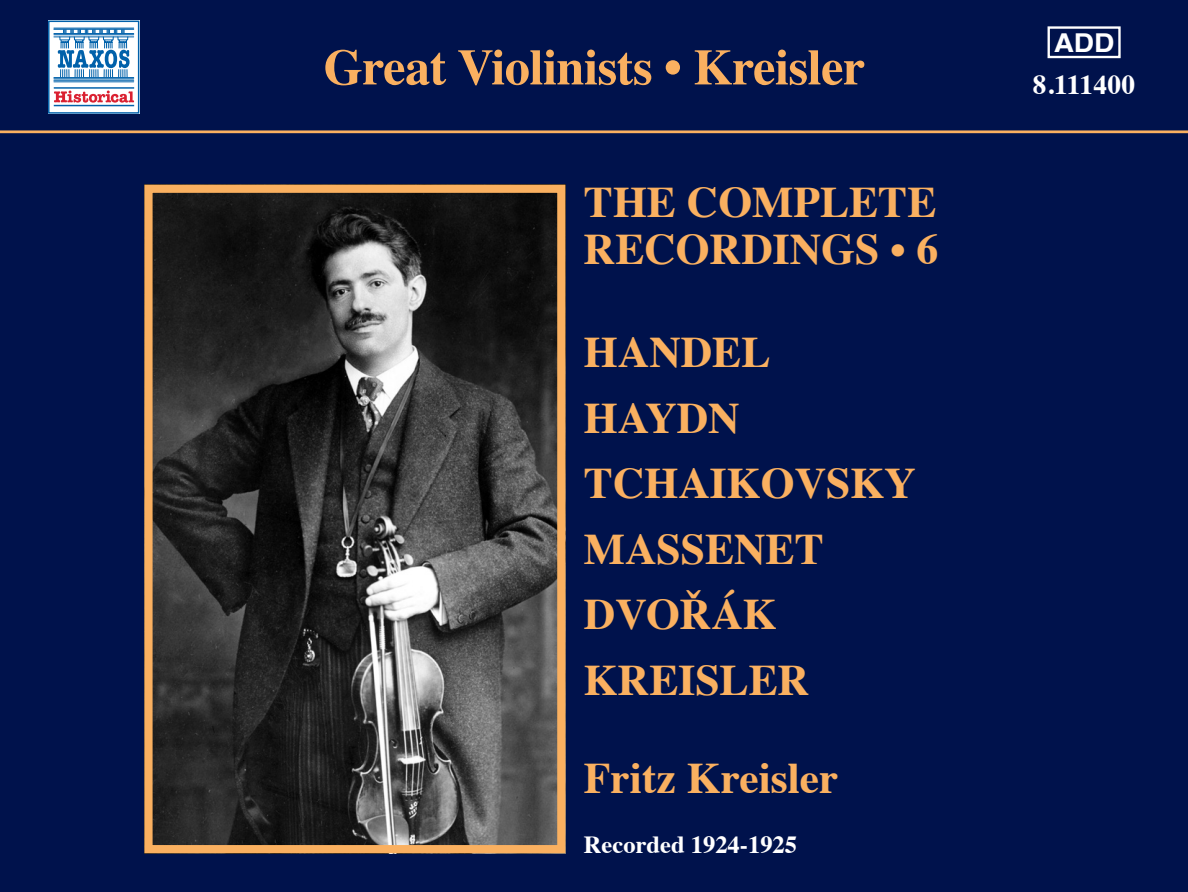
<style>
.page{position:relative;width:1188px;height:892px;background:#fff}
.page>*{position:absolute;margin:0;border:0;box-sizing:border-box;transform-origin:0 0}
.t1{font:700 50.4px "Times";letter-spacing:-.01em;color:#fab060}
.t2{font:700 43.65px/65.4px "Times";color:#fab060}
.t3{font:700 27.3px "Times";letter-spacing:.015em;color:#fff}
.t4{font:700 25.95px "Helvetica";color:#fff;scale:1.08 1}
.t5{font:700 24.6px "Times";color:#fff}
</style>
<div class="page">
<div style="left:0;top:0;width:1188px;height:891px;background:#00124c"></div>
<svg style="left:50px;top:23px;width:87px;height:89px;background:#edf3f9"></svg>
<hr style="left:54px;top:37px;width:80px;height:1px;background:#0161aa">
<hr style="left:54px;top:77px;width:80px;height:1px;background:#0161aa">
<hr style="left:54px;top:34px;width:80px;height:1px;background:#0161aa">
<hr style="left:54px;top:33px;width:80px;height:1px;background:#0161aa">
<hr style="left:54px;top:29px;width:80px;height:1px;background:#0161aa">
<hr style="left:54px;top:28px;width:80px;height:1px;background:#0161aa">
<hr style="left:54px;top:78px;width:80px;height:1px;background:#0161aa">
<hr style="left:54px;top:82px;width:80px;height:1px;background:#0161aa">
<hr style="left:54px;top:80px;width:80px;height:1px;background:#0161aa">
<svg style="left:58px;top:29px;width:72px;height:49px;background:#84b2d6"></svg>
<div style="left:48px;top:21px;width:91px;height:93px;border:1px solid #0161aa"></div>
<hr style="left:54px;top:87px;width:80px;height:2px;background:#0161aa">
<hr style="left:54px;top:105px;width:80px;height:1px;background:#0161aa">
<svg style="left:54px;top:90px;width:80px;height:13px"></svg>
<hr style="left:0;top:130px;width:1188px;height:3px;background:#fab060">
<img style="left:153px;top:194px;width:403px;height:649px">
<div style="left:144px;top:185px;width:421px;height:667px;border:8px solid #fab060"></div>
<div style="left:1048px;top:26px;width:73px;height:32px;border:2px solid #fff"></div>
<p class="t1" style="left:324px;top:19px;width:543px">Great Violinists • Kreisler</p>
<p class="t2" style="left:584px;top:175px;width:356px;line-height:46.3px">the complete recordings • 6</p>
<p class="t2" style="left:584px;top:315px;width:333px">Handel<br>HaydN<br>Tchaikovsky<br>MASSENET<br>Dvořák<br>KREIS</p>
<p class="t2" style="left:720px;top:642px;width:60px">LER</p>
<p class="t2" style="left:584px;top:740px;width:256px">Fritz Kreisler</p>
<p class="t5" style="left:584px;top:820px;width:215px">Recorded 1924-1925</p>
<p class="t4" style="left:1054px;top:22px;width:58px">ADD</p>
<p class="t3" style="left:1033px;top:59px;width:104px">8.111400</p>
</div>
